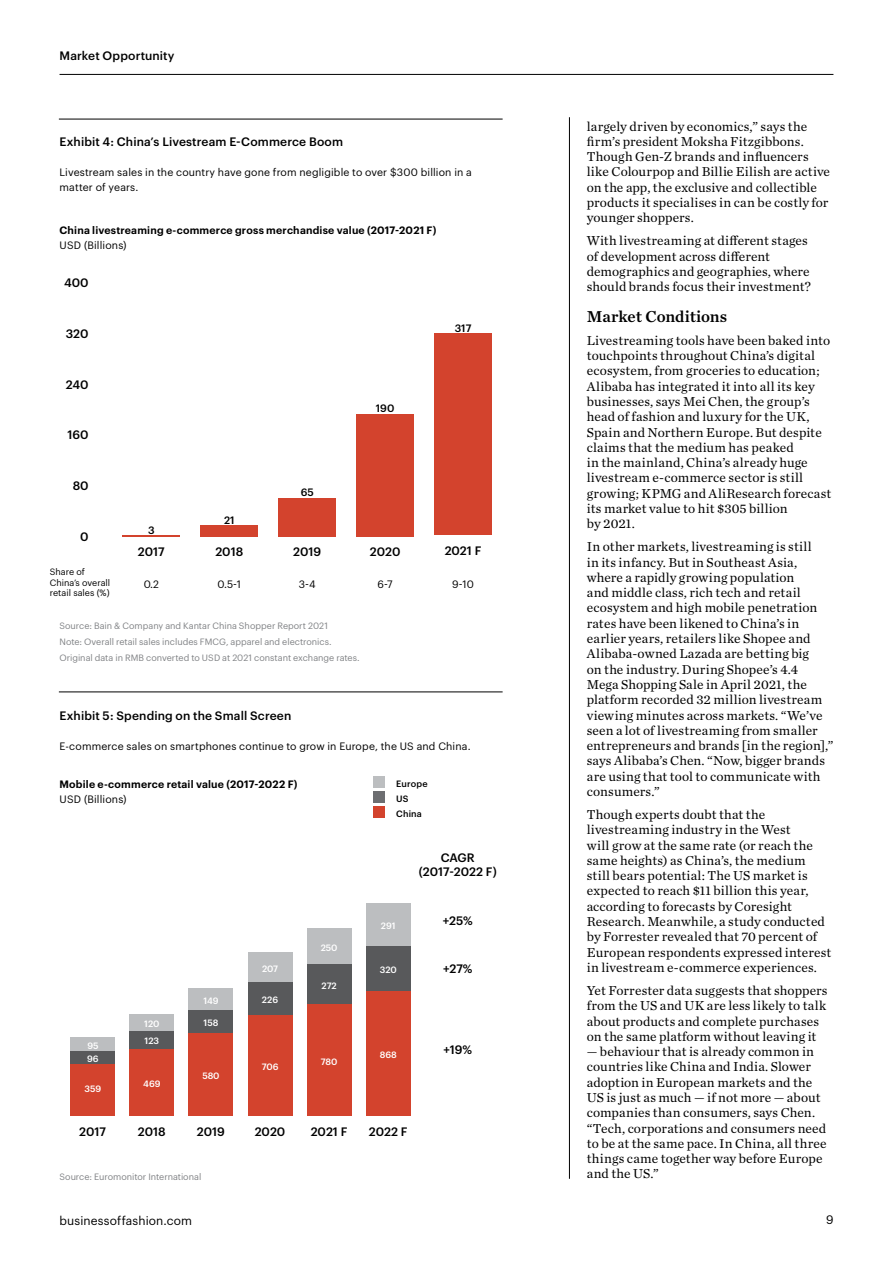
<style>
.page{position:relative;width:893px;height:1263px;background:#fff}
.page>*{position:absolute;margin:0;border:0;box-sizing:border-box;transform-origin:0 0}
.t1{font:16.5px "Chronicle Text G1 Semi";letter-spacing:-.005em;color:#000}
.t2{font:13.5px/15.3px "Chronicle Text G1";letter-spacing:.01em;color:#000}
.t3{font:500 12px/13.8px "Graphik";letter-spacing:.005em;color:#000;text-align:center}
.t4{font:12px "Graphik";letter-spacing:.015em;color:#000}
.t5{font:10.5px/15px "Graphik";letter-spacing:.015em;color:#000}
.t6{font:600 10.5px "Graphik";letter-spacing:.02em;color:#000}
.t7{font:500 10.5px "Graphik";color:#000}
.t8{font:9px/16.2px "Graphik";color:#808285}
.t9{font:500 9px "Graphik";letter-spacing:-.005em;color:#fff}
.t10{font:9px/10.5px "Graphik";color:#000}
.t11{font:500 9px "Graphik";letter-spacing:.02em;color:#000}
</style>
<div class="page">
<hr style="left:60px;top:74px;width:773px;height:1px;background:#000">
<hr style="left:569px;top:117px;width:1px;height:1062px;background:#000">
<hr style="left:59px;top:119px;width:444px;height:1px;background:#000">
<hr style="left:122px;top:535px;width:58px;height:1px;background:#d3432d">
<div style="left:200px;top:525px;width:58px;height:11px;background:#d3432d"></div>
<div style="left:356px;top:414px;width:58px;height:122px;background:#d3432d"></div>
<div style="left:434px;top:334px;width:58px;height:201px;background:#d3432d"></div>
<div style="left:278px;top:498px;width:58px;height:38px;background:#d3432d"></div>
<hr style="left:59px;top:691px;width:444px;height:1px;background:#000">
<div style="left:373px;top:806px;width:11px;height:12px;background:#d3432d"></div>
<div style="left:373px;top:791px;width:11px;height:12px;background:#6d6e71"></div>
<div style="left:373px;top:776px;width:11px;height:12px;background:#bcbec0"></div>
<div style="left:130px;top:1049px;width:44px;height:66px;background:#d3432d"></div>
<div style="left:130px;top:1030px;width:44px;height:19px;background:#58595b"></div>
<div style="left:130px;top:1014px;width:44px;height:16px;background:#bcbec0"></div>
<div style="left:189px;top:1033px;width:44px;height:82px;background:#d3432d"></div>
<div style="left:189px;top:1009px;width:44px;height:24px;background:#58595b"></div>
<div style="left:189px;top:988px;width:44px;height:21px;background:#bcbec0"></div>
<div style="left:248px;top:1015px;width:44px;height:100px;background:#d3432d"></div>
<div style="left:248px;top:981px;width:44px;height:34px;background:#58595b"></div>
<div style="left:248px;top:952px;width:44px;height:29px;background:#bcbec0"></div>
<div style="left:307px;top:1004px;width:44px;height:111px;background:#d3432d"></div>
<div style="left:307px;top:964px;width:44px;height:40px;background:#58595b"></div>
<div style="left:307px;top:928px;width:44px;height:36px;background:#bcbec0"></div>
<div style="left:366px;top:991px;width:45px;height:124px;background:#d3432d"></div>
<div style="left:366px;top:945px;width:45px;height:46px;background:#58595b"></div>
<div style="left:366px;top:903px;width:45px;height:42px;background:#bcbec0"></div>
<div style="left:70px;top:1064px;width:45px;height:51px;background:#d3432d"></div>
<div style="left:70px;top:1050px;width:45px;height:14px;background:#58595b"></div>
<div style="left:70px;top:1037px;width:45px;height:13px;background:#bcbec0"></div>
<p class="t3" style="left:60px;top:47px;width:117px">Market Opportunity</p>
<p class="t3" style="left:60px;top:134px;width:285px">Exhibit 4: China’s Livestream E-Commerce Boom</p>
<p class="t5" style="left:60px;top:164px;width:414px">Livestream sales in the country have gone from negligible to over $300 billion in a matter of years.</p>
<p class="t6" style="left:60px;top:222px;width:378px">China livestreaming e-commerce gross merchandise value (2017-2021 F)</p>
<p class="t5" style="left:60px;top:237px;width:69px">USD (Billions)</p>
<p class="t3" style="left:64px;top:275px;width:26px">400</p>
<p class="t3" style="left:66px;top:325px;width:24px">320</p>
<p class="t3" style="left:66px;top:376px;width:24px">240</p>
<p class="t3" style="left:68px;top:427px;width:23px">160</p>
<p class="t3" style="left:73px;top:478px;width:17px">80</p>
<p class="t3" style="left:80px;top:528px;width:10px">0</p>
<p class="t10" style="left:50px;top:566px;width:62px">Share of<br>China’s overall retail sales (%)</p>
<p class="t7" style="left:148px;top:522px;width:8px">3</p>
<p class="t7" style="left:224px;top:512px;width:12px">21</p>
<p class="t7" style="left:301px;top:484px;width:15px">65</p>
<p class="t7" style="left:376px;top:400px;width:20px">190</p>
<p class="t7" style="left:455px;top:320px;width:18px">317</p>
<p class="t3" style="left:138px;top:544px;width:28px">2017</p>
<p class="t3" style="left:293px;top:544px;width:29px">2019</p>
<p class="t3" style="left:445px;top:543px;width:38px">2021 F</p>
<p class="t3" style="left:215px;top:544px;width:29px">2018</p>
<p class="t3" style="left:370px;top:544px;width:32px">2020</p>
<p class="t5" style="left:144px;top:576px;width:17px">0.2</p>
<p class="t5" style="left:218px;top:576px;width:25px">0.5-1</p>
<p class="t5" style="left:299px;top:576px;width:18px">3-4</p>
<p class="t5" style="left:377px;top:576px;width:17px">6-7</p>
<p class="t5" style="left:452px;top:576px;width:23px">9-10</p>
<p class="t8" style="left:59px;top:617px;width:302px">Source: Bain &amp; Company and Kantar China Shopper Report 2021<br>Note: Overall retail sales includes FMCG, apparel and electronics.<br>Original data in RMB converted to USD at 2021 constant exchange rates.</p>
<p class="t3" style="left:60px;top:707px;width:233px">Exhibit 5: Spending on the Small Screen</p>
<p class="t5" style="left:60px;top:738px;width:413px">E-commerce sales on smartphones continue to grow in Europe, the US and China.</p>
<p class="t6" style="left:60px;top:776px;width:239px">Mobile e-commerce retail value (2017-2022 F)</p>
<p class="t5" style="left:60px;top:791px;width:69px">USD (Billions)</p>
<p class="t11" style="left:396px;top:777px;width:33px">Europe</p>
<p class="t11" style="left:396px;top:792px;width:14px">US</p>
<p class="t11" style="left:396px;top:807px;width:27px">China</p>
<p class="t3" style="left:419px;top:850px;width:80px">CAGR (2017-2022 F)</p>
<p class="t9" style="left:381px;top:919px;width:16px">291</p>
<p class="t9" style="left:321px;top:941px;width:18px">250</p>
<p class="t9" style="left:262px;top:961px;width:18px">207</p>
<p class="t9" style="left:380px;top:963px;width:19px">320</p>
<p class="t9" style="left:322px;top:979px;width:17px">272</p>
<p class="t9" style="left:203px;top:993px;width:17px">149</p>
<p class="t9" style="left:262px;top:993px;width:18px">226</p>
<p class="t9" style="left:144px;top:1017px;width:17px">120</p>
<p class="t9" style="left:204px;top:1016px;width:16px">158</p>
<p class="t9" style="left:87px;top:1038px;width:13px">95</p>
<p class="t9" style="left:145px;top:1034px;width:16px">123</p>
<p class="t9" style="left:87px;top:1052px;width:13px">96</p>
<p class="t9" style="left:262px;top:1060px;width:18px">706</p>
<p class="t9" style="left:321px;top:1054px;width:18px">780</p>
<p class="t9" style="left:380px;top:1048px;width:18px">868</p>
<p class="t9" style="left:85px;top:1082px;width:18px">359</p>
<p class="t9" style="left:143px;top:1077px;width:19px">469</p>
<p class="t9" style="left:202px;top:1069px;width:19px">580</p>
<p class="t3" style="left:79px;top:1123px;width:28px">2017</p>
<p class="t3" style="left:138px;top:1123px;width:29px">2018</p>
<p class="t3" style="left:197px;top:1123px;width:29px">2019</p>
<p class="t3" style="left:255px;top:1123px;width:32px">2020</p>
<p class="t3" style="left:311px;top:1123px;width:38px">2021 F</p>
<p class="t3" style="left:369px;top:1123px;width:40px">2022 F</p>
<p class="t8" style="left:60px;top:1168px;width:143px">Source: Euromonitor International</p>
<p class="t3" style="left:443px;top:913px;width:31px">+25%</p>
<p class="t3" style="left:443px;top:961px;width:31px">+27%</p>
<p class="t3" style="left:443px;top:1042px;width:30px">+19%</p>
<p class="t2" style="left:587px;top:118px;width:245px">largely driven by economics,” says the firm’s president Moksha Fitzgibbons.<br>Though Gen-Z brands and influencers like Colourpop and Billie Eilish are active on the app, the exclusive and collectible products it specialises in can be costly for younger shoppers.</p>
<p class="t2" style="left:587px;top:232px;width:226px">With livestreaming at different stages of development across different demographics and geographies, where should brands focus their investment?</p>
<p class="t1" style="left:587px;top:303px;width:142px">Market Conditions</p>
<p class="t2" style="left:587px;top:332px;width:246px">Livestreaming tools have been baked into touchpoints throughout China’s digital ecosystem, from groceries to education; Alibaba has integrated it into all its key businesses, says Mei Chen, the group’s head of fashion and luxury for the UK, Spain and Northern Europe. But despite claims that the medium has peaked<br>in the mainland, China’s already huge livestream e-commerce sector is still growing; KPMG and AliResearch forecast its market value to hit $305 billion<br>by 2021.</p>
<p class="t2" style="left:587px;top:538px;width:248px">In other markets, livestreaming is still<br>in its infancy. But in Southeast Asia, where a rapidly growing population<br>and middle class, rich tech and retail ecosystem and high mobile penetration rates have been likened to China’s in earlier years, retailers like Shopee and Alibaba-owned Lazada are betting big<br>on the industry. During Shopee’s 4.4<br>Mega Shopping Sale in April 2021, the platform recorded 32 million livestream viewing minutes across markets. “We’ve seen a lot of livestreaming from smaller entrepreneurs and brands [in the region],” says Alibaba’s Chen. “Now, bigger brands are using that tool to communicate with consumers.”</p>
<p class="t2" style="left:587px;top:806px;width:246px">Though experts doubt that the livestreaming industry in the West<br>will grow at the same rate (or reach the same heights) as China’s, the medium still bears potential: The US market is expected to reach $11 billion this year, according to forecasts by Coresight Research. Meanwhile, a study conducted by Forrester revealed that 70 percent of European respondents expressed interest in livestream e-commerce experiences.</p>
<p class="t2" style="left:587px;top:982px;width:242px">Yet Forrester data suggests that shoppers from the US and UK are less likely to talk about products and complete purchases on the same platform without leaving it</p>
<p class="t2" style="left:587px;top:1043px;width:241px">— behaviour that is already common in countries like China and India. Slower adoption in European markets and the US is just as much — if not more — about companies than consumers, says Chen. “Tech, corporations and consumers need to be at the same pace. In China, all three things came together way before Europe and the US.”</p>
<p class="t4" style="left:60px;top:1211px;width:134px">businessoffashion.com</p>
<p class="t4" style="left:826px;top:1210px;width:9px">9</p>
</div>
